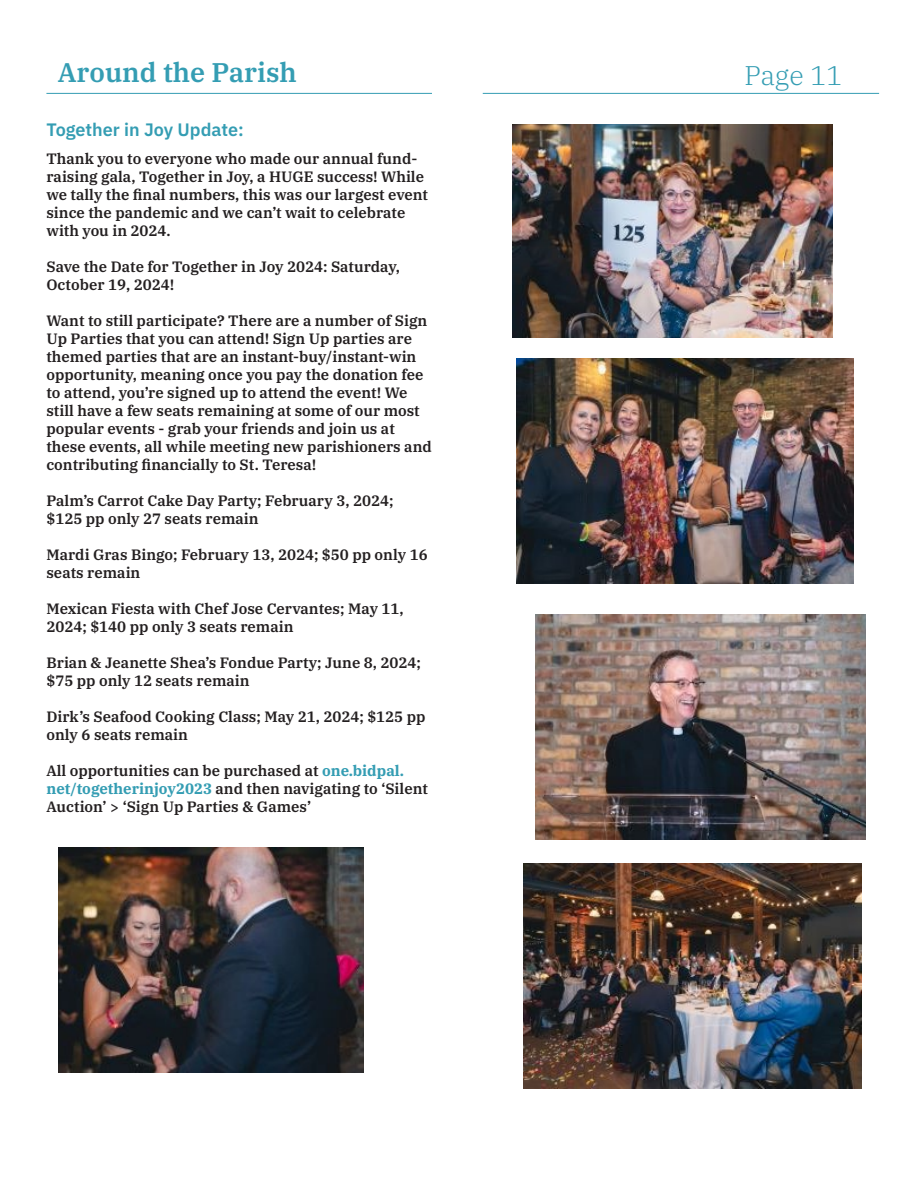
<style>
.page{position:relative;width:918px;height:1188px;background:#fff}
.page>*{position:absolute;margin:0;border:0;box-sizing:border-box;transform-origin:0 0}
.t1{font:27px "IBM Plex Serif Sm Bld";color:#349db3}
.t2{font:300 27px "IBM Plex Serif";letter-spacing:-.005em;color:#349db3}
.t3{font:18px "IBM Plex Sans Sm Bld";color:#349db3}
.t4{font:15px/18px "IBM Plex Serif Sm Bld";color:#231f20}
.s1{font-family:"IBM Plex Serif";font-weight:700;color:#349db3}
</style>
<div class="page">
<hr style="left:46px;top:93px;width:386px;height:1px;background:#349db3">
<hr style="left:483px;top:93px;width:396px;height:1px;background:#349db3">
<img style="left:59px;top:847px;width:305px;height:225px">
<img style="left:512px;top:124px;width:321px;height:214px">
<img style="left:516px;top:359px;width:338px;height:225px">
<img style="left:536px;top:614px;width:329px;height:225px">
<img style="left:524px;top:864px;width:337px;height:225px">
<h1 class="t1" style="left:58px;top:51px;width:241px">Around the Parish</h1>
<p class="t3" style="left:46px;top:115px;width:199px">Together in Joy Update:</p>
<p class="t4" style="left:46px;top:149px;width:383px">Thank you to everyone who made our annual fund&shy;raising gala, Together in Joy, a HUGE success! While we tally the final numbers, this was our largest event since the pandemic and we can’t wait to celebrate with you in 2024.</p>
<p class="t4" style="left:46px;top:257px;width:355px">Save the Date for Together in Joy 2024: Saturday,<br>October 19, 2024!</p>
<p class="t4" style="left:46px;top:311px;width:387px">Want to still participate? There are a number of Sign Up Parties that you can attend! Sign Up parties are themed parties that are an instant-buy/instant-win opportunity, meaning once you pay the donation fee to attend, you’re signed up to attend the event! We still have a few seats remaining at some of our most popular events - grab your friends and join us at these events, all while meeting new parishioners and contributing financially to St. Teresa!</p>
<p class="t4" style="left:46px;top:491px;width:349px">Palm’s Carrot Cake Day Party; February 3, 2024; $125 pp only 27 seats remain</p>
<p class="t4" style="left:46px;top:545px;width:383px">Mardi Gras Bingo; February 13, 2024; $50 pp only 16 seats remain</p>
<p class="t4" style="left:46px;top:599px;width:359px">Mexican Fiesta with Chef Jose Cervantes; May 11,<br>2024; $140 pp only 3 seats remain</p>
<p class="t4" style="left:46px;top:653px;width:376px">Brian &amp; Jeanette Shea’s Fondue Party; June 8, 2024; $75 pp only 12 seats remain</p>
<p class="t4" style="left:46px;top:707px;width:381px">Dirk’s Seafood Cooking Class; May 21, 2024; $125 pp only 6 seats remain</p>
<p class="t4" style="left:46px;top:761px;width:383px">All opportunities can be purchased at <span class="s1">one.bidpal. net/togetherinjoy2023</span> and then navigating to ‘Silent<br>Auction’ &gt; ‘Sign Up Parties &amp; Games’</p>
<h1 class="t2" style="left:745px;top:55px;width:99px">Page 11</h1>
</div>
